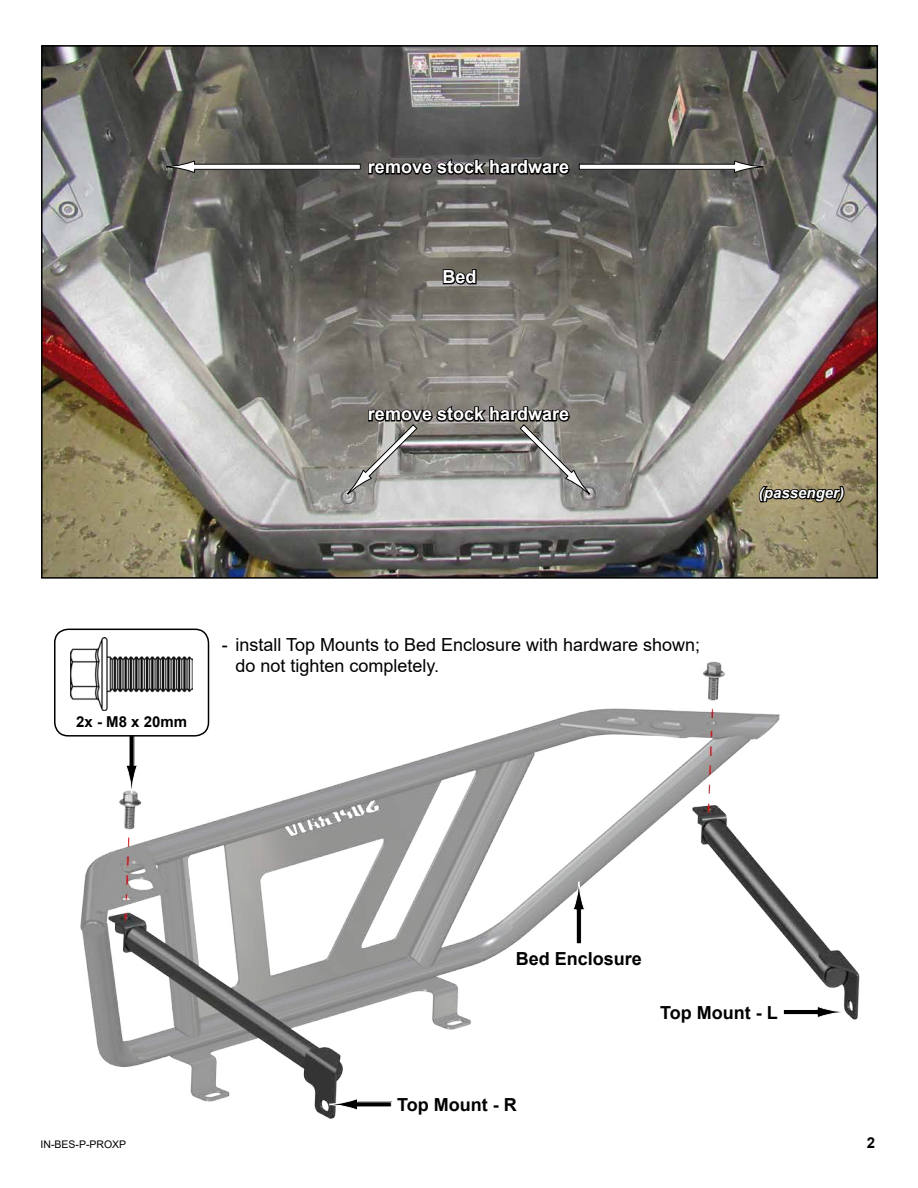
<style>
.page{position:relative;width:918px;height:1188px;background:#fff}
.page>*{position:absolute;margin:0;border:0;box-sizing:border-box;transform-origin:0 0}
.t1{font:18px/21.6px "Arial";color:#000}
.t2{font:700 18px "Arial";color:#fff}
.t3{font:700 18px "Arial";color:#000}
.t4{font:700 15px "Arial";color:#000}
.t5{font:italic 700 15px "Arial";color:#fff}
.t6{font:10.5px "Arial";color:#000}
</style>
<div class="page">
<img style="left:44px;top:48px;width:831px;height:528px">
<svg style="left:757px;top:473px;width:89px;height:31px"></svg>
<svg style="left:367px;top:154px;width:204px;height:25px"></svg>
<div style="left:579px;top:164px;width:156px;height:5px;background:#fff"></div>
<div style="left:579px;top:164px;width:156px;height:6px;border:1px solid #000"></div>
<svg style="left:734px;top:160px;width:29px;height:13px"></svg>
<svg style="left:347px;top:401px;width:243px;height:95px"></svg>
<div style="left:194px;top:164px;width:166px;height:5px;background:#fff"></div>
<div style="left:194px;top:164px;width:167px;height:6px;border:1px solid #000"></div>
<svg style="left:166px;top:160px;width:29px;height:13px"></svg>
<svg style="left:442px;top:268px;width:36px;height:18px"></svg>
<img style="left:80px;top:652px;width:780px;height:467px">
<div style="left:357px;top:1102px;width:34px;height:5px;background:#000"></div>
<svg style="left:329px;top:1098px;width:29px;height:13px"></svg>
<div style="left:576px;top:909px;width:5px;height:35px;background:#000"></div>
<div style="left:576px;top:909px;width:6px;height:35px;border:1px solid #fff"></div>
<svg style="left:572px;top:882px;width:13px;height:29px"></svg>
<div style="left:783px;top:1009px;width:35px;height:6px;background:#000"></div>
<div style="left:783px;top:1009px;width:35px;height:6px;border:1px solid #fff"></div>
<svg style="left:817px;top:1005px;width:29px;height:14px"></svg>
<div style="left:129px;top:731px;width:5px;height:35px;background:#000"></div>
<svg style="left:125px;top:764px;width:13px;height:30px"></svg>
<div style="left:55px;top:629px;width:153px;height:107px;background:#fff;border-radius:14px"></div>
<div style="left:54px;top:629px;width:155px;height:108px;border:2px solid #000;border-radius:14px"></div>
<img style="left:70px;top:638px;width:123px;height:73px">
<p class="t2" style="left:368px;top:154px;width:203px">remove stock hardware</p>
<p class="t2" style="left:443px;top:264px;width:36px">Bed</p>
<p class="t2" style="left:368px;top:401px;width:203px">remove stock hardware</p>
<p class="t4" style="left:76px;top:711px;width:112px">2x - M8 x 20mm</p>
<p class="t1" style="left:235px;top:634px;width:466px;text-indent:-14px">- install Top Mounts to Bed Enclosure with hardware shown; do not tighten completely.</p>
<p class="t5" style="left:759px;top:483px;width:87px">(passenger)</p>
<p class="t3" style="left:516px;top:946px;width:128px">Bed Enclosure</p>
<p class="t3" style="left:660px;top:1000px;width:119px">Top Mount - L</p>
<p class="t3" style="left:397px;top:1092px;width:121px">Top Mount - R</p>
<p class="t6" style="left:40px;top:1137px;width:87px">IN-BES-P-PROXP</p>
<p class="t4" style="left:867px;top:1132px;width:10px">2</p>
</div>
